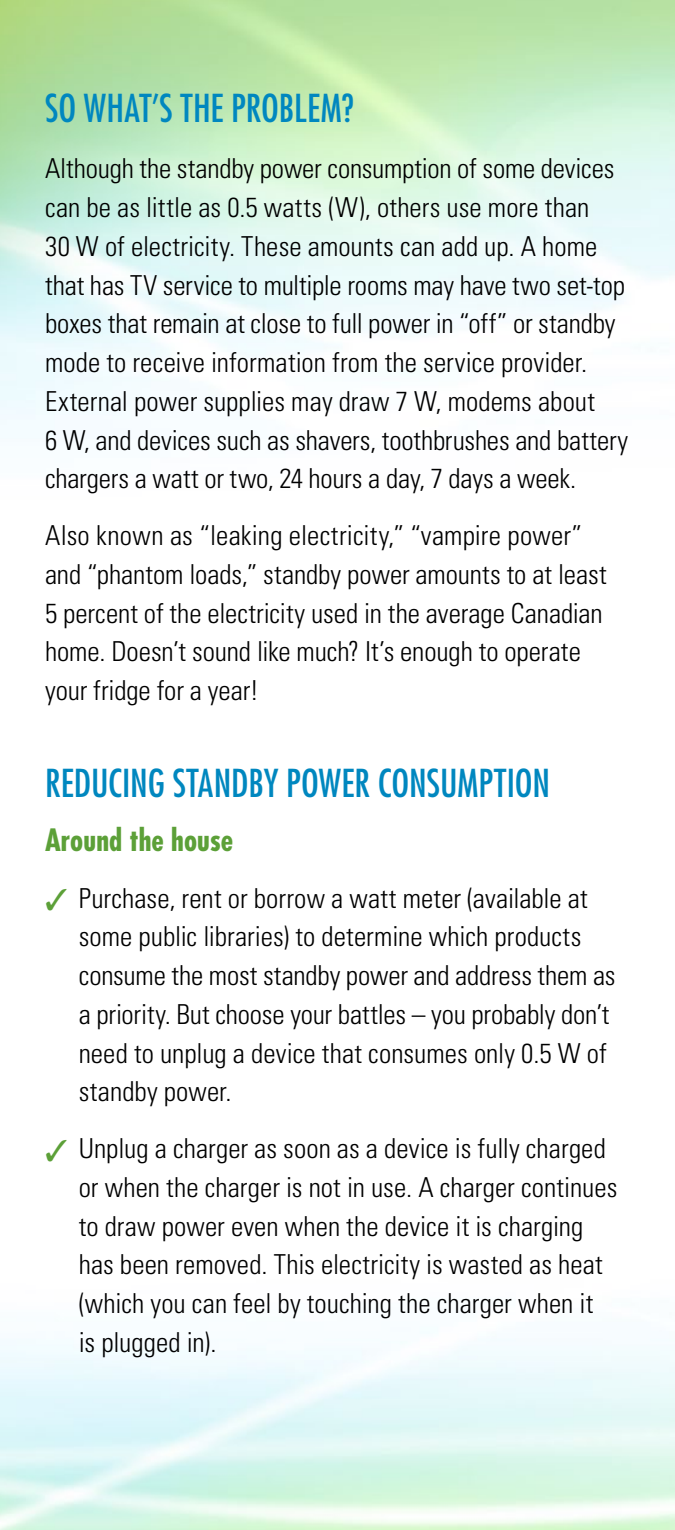
<style>
.page{position:relative;width:675px;height:1530px;background:#fff}
.page>*{position:absolute;margin:0;border:0;box-sizing:border-box;transform-origin:0 0}
.t1{font:condensed 37.5px "Futura Std";color:#0087bf}
.t2{font:700 condensed 30px "Futura Std";color:#5ca038}
.t3{font:300 condensed 27.5px/38.8px "Univers LT Std";color:#000}
.s1{color:#5ca038}
</style>
<div class="page">
<h3 class="t1" style="left:45px;top:85px;width:311px">SO WHAT’S THE PROBLEM?</h3>
<p class="t3" style="left:45px;top:149px;width:585px">Although the standby power consumption of some devices can be as little as 0.5 watts (W), others use more than<br>30 W of electricity. These amounts can add up. A home that has TV service to multiple rooms may have two set-top boxes that remain at close to full power in “off” or standby mode to receive information from the service provider.<br>External power supplies may draw 7 W, modems about<br>6 W, and devices such as shavers, toothbrushes and battery chargers a watt or two, 24 hours a day, 7 days a week.</p>
<p class="t3" style="left:45px;top:516px;width:563px">Also known as “leaking electricity,” “vampire power” and “phantom loads,” standby power amounts to at least 5 percent of the electricity used in the average Canadian home. Doesn’t sound like much? It’s enough to operate your fridge for a year!</p>
<h3 class="t1" style="left:45px;top:760px;width:507px">REDUCING STANDBY POWER CONSUMPTION</h3>
<h4 class="t2" style="left:45px;top:821px;width:190px">Around the house</h4>
<p class="t3" style="left:79px;top:878px;width:538px;text-indent:-34px"><span class="s1">✓</span> Purchase, rent or borrow a watt meter (available at some public libraries) to determine which products consume the most standby power and address them as a priority. But choose your battles – you probably don’t need to unplug a device that consumes only 0.5 W of standby power.</p>
<p class="t3" style="left:79px;top:1129px;width:540px;text-indent:-34px"><span class="s1">✓</span> Unplug a charger as soon as a device is fully charged or when the charger is not in use. A charger continues to draw power even when the device it is charging has been removed. This electricity is wasted as heat (which you can feel by touching the charger when it<br>is plugged in).</p>
</div>
